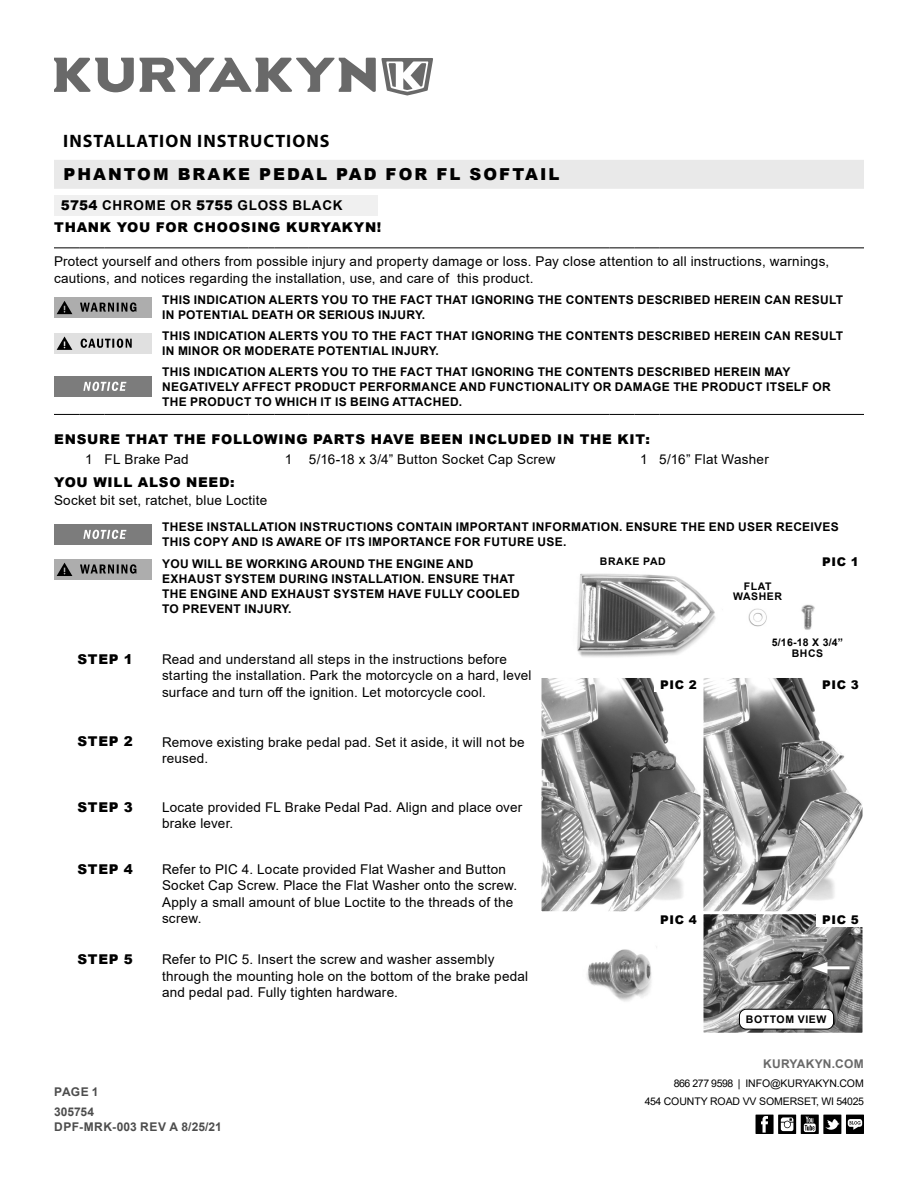
<style>
.page{position:relative;width:918px;height:1188px;background:#fff}
.page>*{position:absolute;margin:0;border:0;box-sizing:border-box;transform-origin:0 0}
.t1{font:700 18px "Myriad Pro";letter-spacing:.055em;color:#000}
.t2{font:900 16.5px "Arial";letter-spacing:.125em;color:#000}
.t3{font:13.5px/16.5px "Arial";letter-spacing:.015em;color:#000}
.t4{font:900 13.5px "Arial";letter-spacing:.055em;color:#000}
.t5{font:700 13.5px "Arial";letter-spacing:.055em;color:#000}
.t6{font:700 12px/15px "Arial";letter-spacing:.025em;color:#000}
.t7{font:700 12px "Arial";letter-spacing:.035em;color:#4d4d4d}
.t8{font:900 12px "Arial";letter-spacing:.055em;color:#000}
.t9{font:700 12px "Arial";letter-spacing:.025em;color:#696969}
.t10{font:700 12px/20.4px "Arial";letter-spacing:.015em;color:#4d4d4d}
.t11{font:10.5px/18px "Arial";letter-spacing:-.005em;color:#000;text-align:right}
.t12{font:700 10.5px/10.5px "Arial";letter-spacing:.055em;color:#000;text-align:center}
.s1{font-weight:900}
</style>
<div class="page">
<svg style="left:54px;top:58px;width:379px;height:38px"></svg>
<div style="left:54px;top:160px;width:810px;height:29px;background:#e9e9e9"></div>
<div style="left:846px;top:1115px;width:18px;height:19px;background:#000"></div>
<svg style="left:848px;top:1119px;width:14px;height:11px"></svg>
<svg style="left:778px;top:1115px;width:18px;height:19px"></svg>
<svg style="left:781px;top:1117px;width:12px;height:14px"></svg>
<div style="left:756px;top:1115px;width:18px;height:19px;background:#000"></div>
<svg style="left:761px;top:1116px;width:7px;height:17px"></svg>
<svg style="left:801px;top:1115px;width:18px;height:19px"></svg>
<svg style="left:804px;top:1117px;width:12px;height:15px"></svg>
<div style="left:823px;top:1115px;width:18px;height:19px;background:#000"></div>
<svg style="left:825px;top:1119px;width:15px;height:11px"></svg>
<svg style="left:54px;top:248px;width:51px;height:1px"></svg>
<hr style="left:105px;top:248px;width:57px;height:1px;background:#000">
<hr style="left:162px;top:248px;width:86px;height:1px;background:#000">
<svg style="left:248px;top:248px;width:26px;height:1px"></svg>
<hr style="left:274px;top:248px;width:35px;height:1px;background:#000">
<hr style="left:309px;top:248px;width:231px;height:1px;background:#000">
<hr style="left:540px;top:248px;width:70px;height:1px;background:#000">
<svg style="left:610px;top:248px;width:49px;height:1px"></svg>
<hr style="left:659px;top:248px;width:43px;height:1px;background:#000">
<hr style="left:702px;top:248px;width:162px;height:1px;background:#000">
<svg style="left:54px;top:414px;width:51px;height:1px"></svg>
<hr style="left:105px;top:414px;width:57px;height:1px;background:#000">
<hr style="left:162px;top:414px;width:86px;height:1px;background:#000">
<svg style="left:248px;top:414px;width:26px;height:1px"></svg>
<hr style="left:274px;top:414px;width:35px;height:1px;background:#000">
<hr style="left:309px;top:414px;width:231px;height:1px;background:#000">
<hr style="left:540px;top:414px;width:70px;height:1px;background:#000">
<svg style="left:610px;top:414px;width:49px;height:1px"></svg>
<hr style="left:659px;top:414px;width:43px;height:1px;background:#000">
<hr style="left:702px;top:414px;width:162px;height:1px;background:#000">
<div style="left:54px;top:297px;width:97px;height:20px;background:#adadad"></div>
<svg style="left:80px;top:302px;width:56px;height:10px"></svg>
<svg style="left:57px;top:301px;width:15px;height:13px"></svg>
<div style="left:54px;top:333px;width:97px;height:20px;background:#e0e0e0"></div>
<svg style="left:57px;top:336px;width:15px;height:14px"></svg>
<svg style="left:81px;top:339px;width:51px;height:9px"></svg>
<div style="left:54px;top:376px;width:97px;height:20px;background:#7c7c7c"></div>
<svg style="left:83px;top:382px;width:43px;height:9px"></svg>
<div style="left:54px;top:524px;width:97px;height:20px;background:#7c7c7c"></div>
<svg style="left:83px;top:530px;width:43px;height:9px"></svg>
<div style="left:54px;top:559px;width:97px;height:20px;background:#adadad"></div>
<svg style="left:80px;top:564px;width:56px;height:10px"></svg>
<svg style="left:57px;top:563px;width:15px;height:13px"></svg>
<img style="left:577px;top:573px;width:238px;height:84px">
<img style="left:543px;top:679px;width:156px;height:323px">
<div style="left:540px;top:676px;width:162px;height:237px;border:2px solid #fff"></div>
<img style="left:705px;top:679px;width:156px;height:352px">
<div style="left:702px;top:676px;width:162px;height:237px;border:2px solid #fff"></div>
<div style="left:702px;top:913px;width:162px;height:121px;border:2px solid #fff"></div>
<div style="left:817px;top:678px;width:47px;height:13px;background:#fff"></div>
<div style="left:817px;top:913px;width:47px;height:14px;background:#fff"></div>
<div style="left:655px;top:678px;width:47px;height:13px;background:#fff"></div>
<div style="left:655px;top:913px;width:47px;height:14px;background:#fff"></div>
<div style="left:739px;top:1009px;width:95px;height:20px;background:#fff;border-radius:7px"></div>
<div style="left:739px;top:1009px;width:95px;height:20px;border:1px solid #000;border-radius:7px"></div>
<div style="left:821px;top:965px;width:29px;height:6px;background:#989898"></div>
<hr style="left:822px;top:966px;width:28px;height:3px;background:#fff">
<svg style="left:806px;top:959px;width:25px;height:18px"></svg>
<div style="left:54px;top:195px;width:324px;height:21px;background:#f0f0f0"></div>
<h1 class="t1" style="left:63px;top:129px;width:268px">INSTALLATION INSTRUCTIONS</h1>
<p class="t2" style="left:63px;top:162px;width:498px">PHANTOM BRAKE PEDAL PAD FOR FL SOFTAIL</p>
<p class="t5" style="left:61px;top:195px;width:283px"><span class="s1">5754</span> CHROME OR <span class="s1">5755</span> GLOSS BLACK</p>
<p class="t4" style="left:54px;top:217px;width:329px">THANK YOU FOR CHOOSING KURYAKYN!</p>
<p class="t3" style="left:54px;top:253px;width:777px">Protect yourself and others from possible injury and property damage or loss. Pay close attention to all instructions, warnings, cautions, and notices regarding the installation, use, and care of this product.</p>
<p class="t6" style="left:162px;top:293px;width:682px">THIS INDICATION ALERTS YOU TO THE FACT THAT IGNORING THE CONTENTS DESCRIBED HEREIN CAN RESULT<br>IN POTENTIAL DEATH OR SERIOUS INJURY.</p>
<p class="t6" style="left:162px;top:328px;width:682px">THIS INDICATION ALERTS YOU TO THE FACT THAT IGNORING THE CONTENTS DESCRIBED HEREIN CAN RESULT<br>IN MINOR OR MODERATE POTENTIAL INJURY.</p>
<p class="t6" style="left:162px;top:364px;width:670px">THIS INDICATION ALERTS YOU TO THE FACT THAT IGNORING THE CONTENTS DESCRIBED HEREIN MAY<br>NEGATIVELY AFFECT PRODUCT PERFORMANCE AND FUNCTIONALITY OR DAMAGE THE PRODUCT ITSELF OR<br>THE PRODUCT TO WHICH IT IS BEING ATTACHED.</p>
<p class="t4" style="left:54px;top:429px;width:597px">ENSURE THAT THE FOLLOWING PARTS HAVE BEEN INCLUDED IN THE KIT:</p>
<p class="t3" style="left:85px;top:451px;width:9px">1</p>
<p class="t3" style="left:105px;top:451px;width:86px">FL Brake Pad</p>
<p class="t3" style="left:285px;top:451px;width:9px">1</p>
<p class="t3" style="left:309px;top:451px;width:248px">5/16-18 x 3/4” Button Socket Cap Screw</p>
<p class="t3" style="left:640px;top:451px;width:9px">1</p>
<p class="t3" style="left:659px;top:451px;width:111px">5/16” Flat Washer</p>
<p class="t4" style="left:54px;top:472px;width:182px">YOU WILL ALSO NEED:</p>
<p class="t3" style="left:54px;top:492px;width:215px">Socket bit set, ratchet, blue Loctite</p>
<p class="t6" style="left:162px;top:520px;width:678px">THESE INSTALLATION INSTRUCTIONS CONTAIN IMPORTANT INFORMATION. ENSURE THE END USER RECEIVES<br>THIS COPY AND IS AWARE OF ITS IMPORTANCE FOR FUTURE USE.</p>
<p class="t6" style="left:162px;top:556px;width:359px">YOU WILL BE WORKING AROUND THE ENGINE AND EXHAUST SYSTEM DURING INSTALLATION. ENSURE THAT THE ENGINE AND EXHAUST SYSTEM HAVE FULLY COOLED TO PREVENT INJURY.</p>
<p class="t8" style="left:822px;top:553px;width:38px">PIC 1</p>
<p class="t12" style="left:600px;top:557px;width:67px">BRAKE PAD</p>
<p class="t12" style="left:733px;top:581px;width:50px">FLAT<br>WASHER</p>
<p class="t12" style="left:772px;top:637px;width:73px">5/16-18 X 3/4”<br>BHCS</p>
<p class="t4" style="left:77px;top:649px;width:57px">STEP 1</p>
<p class="t3" style="left:162px;top:651px;width:371px">Read and understand all steps in the instructions before starting the installation. Park the motorcycle on a hard, level surface and turn off the ignition. Let motorcycle cool.</p>
<p class="t4" style="left:77px;top:732px;width:57px">STEP 2</p>
<p class="t3" style="left:162px;top:733px;width:364px">Remove existing brake pedal pad. Set it aside, it will not be reused.</p>
<p class="t4" style="left:77px;top:797px;width:57px">STEP 3</p>
<p class="t3" style="left:162px;top:799px;width:362px">Locate provided FL Brake Pedal Pad. Align and place over brake lever.</p>
<p class="t4" style="left:77px;top:859px;width:57px">STEP 4</p>
<p class="t3" style="left:162px;top:861px;width:357px">Refer to PIC 4. Locate provided Flat Washer and Button Socket Cap Screw. Place the Flat Washer onto the screw.<br>Apply a small amount of blue Loctite to the threads of the screw.</p>
<p class="t4" style="left:77px;top:950px;width:57px">STEP 5</p>
<p class="t3" style="left:162px;top:951px;width:368px">Refer to PIC 5. Insert the screw and washer assembly through the mounting hole on the bottom of the brake pedal and pedal pad. Fully tighten hardware.</p>
<p class="t8" style="left:660px;top:676px;width:38px">PIC 2</p>
<p class="t8" style="left:822px;top:676px;width:38px">PIC 3</p>
<p class="t8" style="left:660px;top:911px;width:38px">PIC 4</p>
<p class="t8" style="left:822px;top:911px;width:38px">PIC 5</p>
<p class="t12" style="left:746px;top:1014px;width:82px">BOTTOM VIEW</p>
<p class="t10" style="left:54px;top:1082px;width:46px">PAGE 1<br>305754</p>
<p class="t7" style="left:54px;top:1119px;width:169px">DPF-MRK-003 REV A 8/25/21</p>
<p class="t9" style="left:763px;top:1055px;width:102px">KURYAKYN.COM</p>
<p class="t11" style="left:645px;top:1075px;width:221px">866 277 9598 | INFO@KURYAKYN.COM<br>454 COUNTY ROAD VV SOMERSET, WI 54025</p>
</div>
